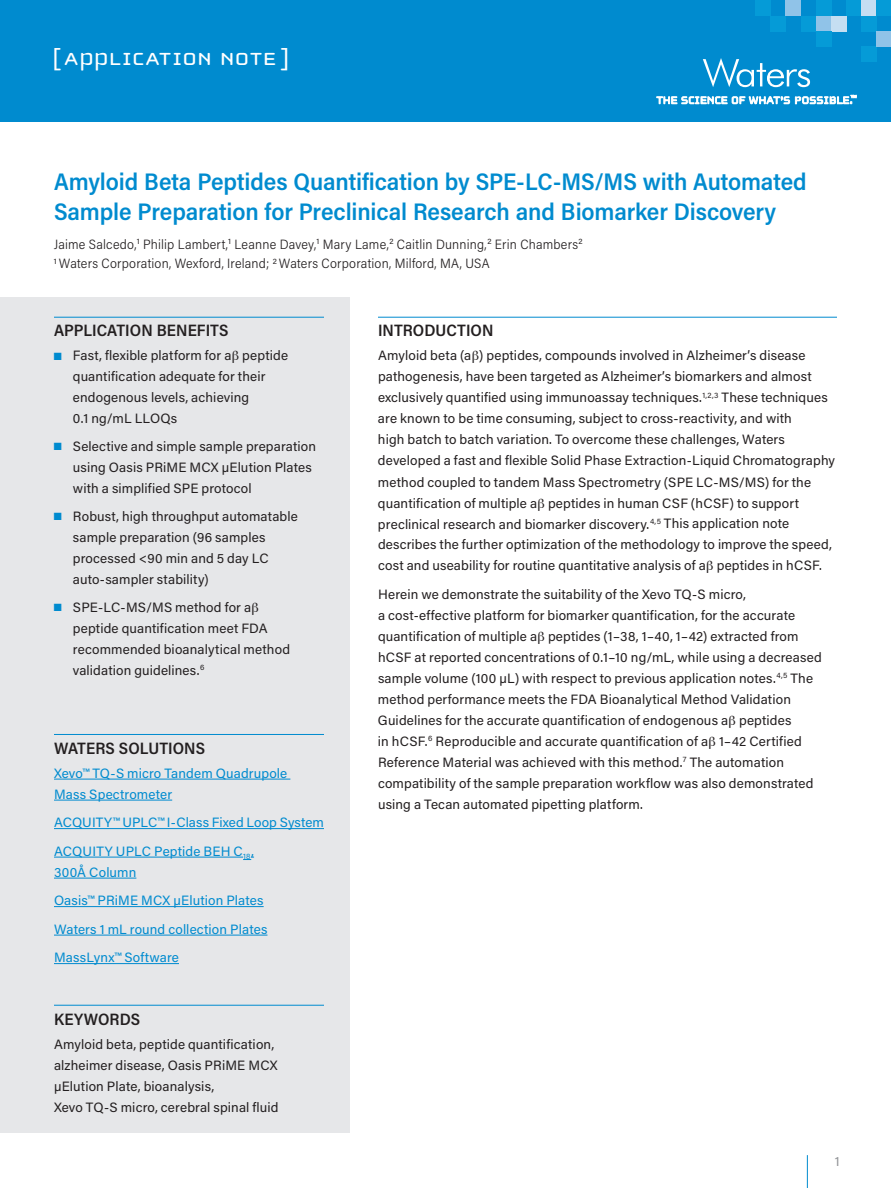
<style>
.page{position:relative;width:891px;height:1188px;background:#fff}
.page>*{position:absolute;margin:0;border:0;box-sizing:border-box;transform-origin:0 0}
.t1{font:25.5px "Cholla Unicase";letter-spacing:.01em;color:#fff;scale:1.1 1}
.t2{font:600 24px/30px "Acumin Pro Semi Cond";letter-spacing:-.005em;color:#008bcf}
.t3{font:600 16.5px "Acumin Pro Semi Cond";letter-spacing:.005em;color:#231f20}
.t4{font:13.5px/21px "Acumin Pro";letter-spacing:.01em;color:#231f20}
.t5{font:13.5px/28.5px "Acumin Pro";letter-spacing:.01em;color:#008bcf}
.t6{font:300 13.5px/19.5px "Acumin Pro Semi Cond";letter-spacing:.015em;color:#231f20}
.t7{font:13.5px "Acumin Pro";color:#939598}
.s1{color:#008bcf}
</style>
<div class="page">
<div style="left:0;top:0;width:891px;height:122px;background:#008bcf"></div>
<div style="left:755px;top:0;width:15px;height:16px;background:#059bd7"></div>
<div style="left:861px;top:47px;width:15px;height:15px;background:#059bd7"></div>
<div style="left:770px;top:16px;width:16px;height:15px;background:#059bd7"></div>
<div style="left:786px;top:0;width:15px;height:16px;background:#90c3e8"></div>
<div style="left:801px;top:16px;width:15px;height:15px;background:#059bd7"></div>
<div style="left:816px;top:16px;width:16px;height:15px;background:#90c3e8"></div>
<div style="left:832px;top:16px;width:15px;height:15px;background:#c5def2"></div>
<div style="left:816px;top:0;width:16px;height:16px;background:#059bd7"></div>
<div style="left:816px;top:31px;width:16px;height:16px;background:#059bd7"></div>
<div style="left:861px;top:0;width:15px;height:16px;background:#c5def2"></div>
<div style="left:847px;top:0;width:14px;height:16px;background:#059bd7"></div>
<div style="left:876px;top:0;width:15px;height:16px;background:#059bd7"></div>
<div style="left:861px;top:16px;width:15px;height:15px;background:#059bd7"></div>
<div style="left:876px;top:31px;width:15px;height:16px;background:#90c3e8"></div>
<svg style="left:657px;top:95px;width:199px;height:9px"></svg>
<svg style="left:703px;top:58px;width:107px;height:29px"></svg>
<hr style="left:807px;top:1155px;width:1px;height:33px;background:#008bcf">
<div style="left:0;top:298px;width:350px;height:835px;background:#e6e7e9"></div>
<hr style="left:54px;top:734px;width:270px;height:1px;background:#008bcf">
<hr style="left:54px;top:779px;width:236px;height:1px;background:#008bcf">
<hr style="left:54px;top:800px;width:118px;height:1px;background:#008bcf">
<hr style="left:54px;top:828px;width:270px;height:1px;background:#008bcf">
<hr style="left:54px;top:857px;width:189px;height:1px;background:#008bcf">
<svg style="left:243px;top:857px;width:11px;height:3px"></svg>
<hr style="left:54px;top:878px;width:82px;height:1px;background:#008bcf">
<hr style="left:54px;top:906px;width:210px;height:1px;background:#008bcf">
<hr style="left:54px;top:935px;width:213px;height:1px;background:#008bcf">
<hr style="left:54px;top:963px;width:125px;height:1px;background:#008bcf">
<hr style="left:54px;top:1005px;width:270px;height:1px;background:#008bcf">
<hr style="left:54px;top:317px;width:270px;height:1px;background:#008bcf">
<hr style="left:378px;top:317px;width:459px;height:1px;background:#008bcf">
<h1 class="t1" style="left:52px;top:46px;width:217px">[ APPLICATION NOTE ]</h1>
<h2 class="t2" style="left:54px;top:165px;width:754px">Amyloid Beta Peptides Quantification by SPE-LC-MS/MS with Automated<br>Sample Preparation for Preclinical Research and Biomarker Discovery</h2>
<p class="t6" style="left:54px;top:234px;width:530px">Jaime Salcedo,<sup>1</sup> Philip Lambert,<sup>1</sup> Leanne Davey,<sup>1</sup> Mary Lame,<sup>2</sup> Caitlin Dunning,<sup>2</sup> Erin Chambers<sup>2<br>1</sup> Waters Corporation, Wexford, Ireland; <sup>2</sup> Waters Corporation, Milford, MA, USA</p>
<p class="t3" style="left:54px;top:319px;width:176px">APPLICATION BENEFITS</p>
<p class="t4" style="left:73px;top:345px;width:217px;text-indent:-19px"><span class="s1">■</span> Fast, flexible platform for a peptide quantification adequate for their endogenous levels, achieving<br>0.1 ng/mL LLOQs</p>
<p class="t4" style="left:73px;top:435px;width:245px;text-indent:-19px"><span class="s1">■</span> Selective and simple sample preparation using Oasis PRiME MCX µElution Plates with a simplified SPE protocol</p>
<p class="t4" style="left:73px;top:505px;width:227px;text-indent:-19px"><span class="s1">■</span> Robust, high throughput automatable sample preparation (96 samples processed &lt;90 min and 5 day LC auto-sampler stability)</p>
<p class="t4" style="left:73px;top:596px;width:219px;text-indent:-19px"><span class="s1">■</span> SPE-LC-MS/MS method for a peptide quantification meet FDA recommended bioanalytical method validation guidelines.<sup>6</sup></p>
<p class="t3" style="left:54px;top:736px;width:153px">WATERS SOLUTIONS</p>
<p class="t5" style="left:54px;top:762px;width:235px;line-height:21px">Xevo™ TQ-S micro Tandem Quadrupole<br>Mass Spectrometer</p>
<p class="t5" style="left:54px;top:808px;width:272px">ACQUITY™ UPLC™ I-Class Fixed Loop System<br>ACQUITY UPLC Peptide BEH C<sub>18</sub>,</p>
<p class="t5" style="left:54px;top:857px;width:215px">300Å Column<br>Oasis™ PRiME MCX µElution Plates<br>Waters 1 mL round collection Plates<br>MassLynx™ Software</p>
<p class="t3" style="left:54px;top:1007px;width:88px">KEYWORDS</p>
<p class="t4" style="left:54px;top:1033px;width:226px">Amyloid beta, peptide quantification, alzheimer disease, Oasis PRiME MCX µElution Plate, bioanalysis,<br>Xevo TQ-S micro, cerebral spinal fluid</p>
<p class="t3" style="left:378px;top:319px;width:117px">INTRODUCTION</p>
<p class="t4" style="left:378px;top:345px;width:459px">Amyloid beta (a ) peptides, compounds involved in Alzheimer’s disease pathogenesis, have been targeted as Alzheimer’s biomarkers and almost exclusively quantified using immunoassay techniques.<sup>1,2,3</sup> These techniques are known to be time consuming, subject to cross-reactivity, and with<br>high batch to batch variation. To overcome these challenges, Waters developed a fast and flexible Solid Phase Extraction-Liquid Chromatography method coupled to tandem Mass Spectrometry (SPE LC-MS/MS) for the quantification of multiple a peptides in human CSF (hCSF) to support preclinical research and biomarker discovery.<sup>4,5</sup> This application note describes the further optimization of the methodology to improve the speed, cost and useability for routine quantitative analysis of a peptides in hCSF.</p>
<p class="t4" style="left:378px;top:583px;width:445px">Herein we demonstrate the suitability of the Xevo TQ-S micro,<br>a cost-effective platform for biomarker quantification, for the accurate quantification of multiple a peptides (1–38, 1–40, 1–42) extracted from hCSF at reported concentrations of 0.1–10 ng/mL, while using a decreased sample volume (100 µL) with respect to previous application notes.<sup>4,5</sup> The method performance meets the FDA Bioanalytical Method Validation Guidelines for the accurate quantification of endogenous a peptides<br>in hCSF.<sup>6</sup> Reproducible and accurate quantification of a 1–42 Certified Reference Material was achieved with this method.<sup>7</sup> The automation compatibility of the sample preparation workflow was also demonstrated using a Tecan automated pipetting platform.</p>
<p class="t7" style="left:835px;top:1151px;width:6px">1</p>
</div>
